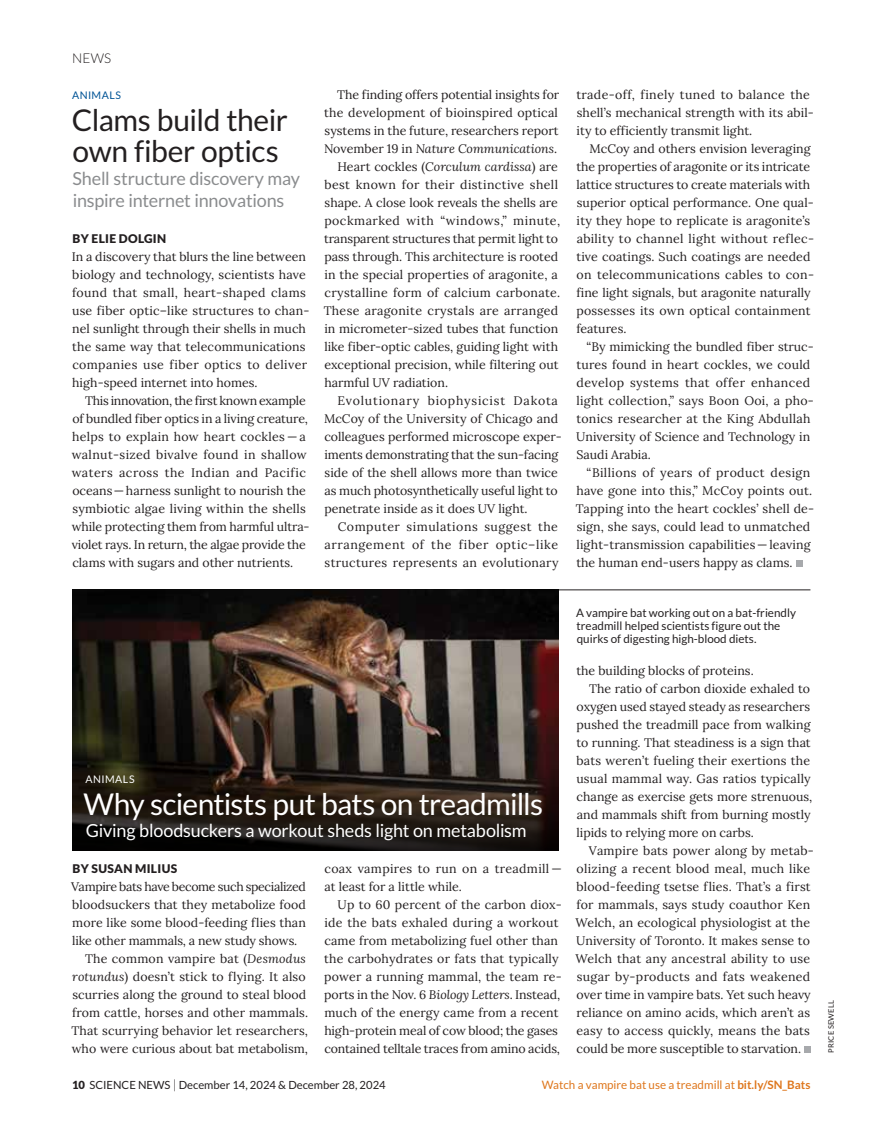
<style>
.page{position:relative;width:878px;height:1134px;background:#fff}
.page>*{position:absolute;margin:0;border:0;box-sizing:border-box;transform-origin:0 0}
.t1{font:30px "Lato";letter-spacing:-.025em;color:#fff}
.t2{font:30px/31.5px "Lato";letter-spacing:-.01em;color:#231f20}
.t3{font:18px/22.5px "Lato";letter-spacing:-.015em;color:#8a8c8e}
.t4{font:18px "Lato";letter-spacing:-.01em;color:#fff}
.t5{font:300 13.5px "Lato";color:#231f20}
.t6{font:12.3px/18px "Lora";letter-spacing:.005em;color:#231f20}
.t7{font:12.3px "Lora";letter-spacing:.025em;color:#231f20}
.t8{font:12.3px "Lora";letter-spacing:.04em;color:#231f20}
.t9{font:12.3px "Lora";letter-spacing:-.015em;color:#231f20}
.t10{font:12.3px "Lora";letter-spacing:-.025em;color:#231f20}
.t11{font:italic 12.3px "Lora";color:#231f20}
.t12{font:12.3px "Lora";letter-spacing:.03em;color:#231f20}
.t13{font:12.3px "Lora";letter-spacing:.05em;color:#231f20}
.t14{font:12.3px "Lora";letter-spacing:.06em;color:#231f20}
.t15{font:900 12px "Lato";letter-spacing:.025em;color:#231f20}
.t16{font:11.7px/13.5px "Lato";color:#231f20}
.t17{font:11.7px "Lato";color:#de761c}
.t18{font:11.25px "Lato";color:#231f20}
.t19{font:10.5px "Lato";letter-spacing:.05em;color:#005496}
.t20{font:10.5px "Lato";letter-spacing:.05em;color:#fff}
.t21{font:7.5px "Lato";letter-spacing:.025em;color:#231f20}
.s1{font-style:normal}
.s2{font-style:italic}
.s3{font-weight:900}
.s4{font-weight:300;font-size:12.75px}
.s5{font-weight:700}
</style>
<div class="page">
<hr style="left:72px;top:590px;width:738px;height:1px;background:#231f20">
<div style="left:803px;top:1046px;width:7px;height:7px;background:#a7a9ac"></div>
<div style="left:795px;top:560px;width:7px;height:7px;background:#a7a9ac"></div>
<img style="left:72px;top:590px;width:486px;height:175px">
<svg style="left:72px;top:765px;width:486px;height:85px;background:#241c15"></svg>
<p class="t5" style="left:72px;top:51px;width:41px">NEWS</p>
<p class="t19" style="left:72px;top:89px;width:51px">ANIMALS</p>
<h1 class="t2" style="left:72px;top:104px;width:217px">Clams build their own fiber optics</h1>
<h2 class="t3" style="left:72px;top:167px;width:229px">Shell structure discovery may inspire internet innovations</h2>
<p class="t15" style="left:72px;top:232px;width:95px">BY ELIE DOLGIN</p>
<p class="t6" style="left:72px;top:247px;width:239px">In a discovery that blurs the line between biology and technology, scientists have found that small, heart-shaped clams use fiber optic–like structures to chan&shy;nel sunlight through their shells in much the same way that telecommunications companies use fiber optics to deliver high-speed internet into homes.</p>
<p class="t6" style="left:72px;top:391px;width:238px;text-indent:13px">This innovation, the first known example of bundled fiber optics in a living creature, helps to explain how heart cockles — a walnut-sized bivalve found in shallow waters across the Indian and Pacific oceans—harness sunlight to nourish the symbiotic algae living within the shells while protecting them from harmful ultra&shy;violet rays. In return, the algae provide the clams with sugars and other nutrients.</p>
<p class="t6" style="left:337px;top:85px;width:224px">The finding offers potential insights for</p>
<p class="t6" style="left:324px;top:103px;width:235px">the development of bioinspired optical</p>
<p class="t6" style="left:324px;top:121px;width:235px">systems in the future, researchers report</p>
<p class="t11" style="left:324px;top:140px;width:235px"><span class="s1">November 19 in</span> Nature Communications<span class="s1">.</span></p>
<p class="t6" style="left:337px;top:157px;width:222px">Heart cockles (<span class="s2">Corculum cardissa</span>) are</p>
<p class="t12" style="left:324px;top:175px;width:235px">best known for their distinctive shell</p>
<p class="t6" style="left:324px;top:193px;width:235px">shape. A close look reveals the shells are</p>
<p class="t8" style="left:324px;top:211px;width:237px">pockmarked with “windows,” minute,</p>
<p class="t9" style="left:324px;top:229px;width:235px">transparent structures that permit light to</p>
<p class="t6" style="left:324px;top:247px;width:235px">pass through. This architecture is rooted</p>
<p class="t6" style="left:324px;top:265px;width:235px">in the special properties of aragonite, a</p>
<p class="t7" style="left:324px;top:283px;width:237px">crystalline form of calcium carbonate.</p>
<p class="t7" style="left:323px;top:301px;width:236px">These aragonite crystals are arranged</p>
<p class="t6" style="left:324px;top:319px;width:235px">in micrometer-sized tubes that function</p>
<p class="t6" style="left:324px;top:337px;width:235px">like fiber-optic cables, guiding light with</p>
<p class="t6" style="left:324px;top:355px;width:235px">exceptional precision, while filtering out</p>
<p class="t6" style="left:324px;top:373px;width:125px">harmful UV radiation.</p>
<p class="t14" style="left:337px;top:391px;width:222px">Evolutionary biophysicist Dakota</p>
<p class="t6" style="left:324px;top:409px;width:236px">McCoy of the University of Chicago and</p>
<p class="t6" style="left:324px;top:427px;width:239px">colleagues performed microscope exper-</p>
<p class="t6" style="left:324px;top:445px;width:235px">iments demonstrating that the sun-facing</p>
<p class="t6" style="left:324px;top:463px;width:235px">side of the shell allows more than twice</p>
<p class="t6" style="left:324px;top:481px;width:235px">as much photosynthetically useful light to</p>
<p class="t6" style="left:324px;top:499px;width:205px">penetrate inside as it does UV light.</p>
<p class="t8" style="left:338px;top:518px;width:222px">Computer simulations suggest the</p>
<p class="t13" style="left:324px;top:536px;width:235px">arrangement of the fiber optic–like</p>
<p class="t7" style="left:324px;top:554px;width:235px">structures represents an evolutionary</p>
<p class="t20" style="left:86px;top:773px;width:51px">ANIMALS</p>
<h1 class="t1" style="left:84px;top:787px;width:461px">Why scientists put bats on treadmills</h1>
<h2 class="t4" style="left:86px;top:820px;width:442px">Giving bloodsuckers a workout sheds light on metabolism</h2>
<p class="t15" style="left:72px;top:862px;width:106px">BY SUSAN MILIUS</p>
<p class="t10" style="left:71px;top:877px;width:236px">Vampire bats have become such specialized</p>
<p class="t6" style="left:72px;top:895px;width:235px">bloodsuckers that they metabolize food</p>
<p class="t6" style="left:72px;top:913px;width:235px">more like some blood-feeding flies than</p>
<p class="t6" style="left:72px;top:931px;width:226px">like other mammals, a new study shows.</p>
<p class="t6" style="left:85px;top:949px;width:222px">The common vampire bat (<span class="s2">Desmodus</span></p>
<p class="t6" style="left:72px;top:967px;width:235px"><span class="s2">rotundus</span>) doesn’t stick to flying. It also</p>
<p class="t6" style="left:72px;top:985px;width:235px">scurries along the ground to steal blood</p>
<p class="t6" style="left:72px;top:1003px;width:237px">from cattle, horses and other mammals.</p>
<p class="t6" style="left:71px;top:1021px;width:238px">That scurrying behavior let researchers,</p>
<p class="t6" style="left:72px;top:1039px;width:238px">who were curious about bat metabolism,</p>
<p class="t6" style="left:324px;top:859px;width:239px">coax vampires to run on a treadmill — at least for a little while.</p>
<p class="t6" style="left:324px;top:895px;width:239px;text-indent:13px">Up to 60 percent of the carbon diox&shy;ide the bats exhaled during a workout came from metabolizing fuel other than the carbohydrates or fats that typically power a running mammal, the team re&shy;ports in the Nov. 6 <span class="s2">Biology Letters</span>. Instead, much of the energy came from a recent high-protein meal of cow blood; the gases contained telltale traces from amino acids,</p>
<p class="t6" style="left:576px;top:85px;width:239px">trade-off, finely tuned to balance the shell’s mechanical strength with its abil&shy;ity to efficiently transmit light.</p>
<p class="t6" style="left:576px;top:139px;width:239px;text-indent:13px">McCoy and others envision leveraging the properties of aragonite or its intricate lattice structures to create materials with superior optical performance. One qual&shy;ity they hope to replicate is aragonite’s ability to channel light without reflec&shy;tive coatings. Such coatings are needed on telecommunications cables to con&shy;fine light signals, but aragonite naturally possesses its own optical containment features.</p>
<p class="t6" style="left:576px;top:337px;width:239px;text-indent:10px">“By mimicking the bundled fiber struc&shy;tures found in heart cockles, we could develop systems that offer enhanced light collection,” says Boon Ooi, a pho&shy;tonics researcher at the King Abdullah University of Science and Technology in Saudi Arabia.</p>
<p class="t6" style="left:575px;top:463px;width:240px;text-indent:11px">“Billions of years of product design have gone into this,” McCoy points out.<br>Tapping into the heart cockles’ shell de&shy;sign, she says, could lead to unmatched light-transmission capabilities — leaving the human end-users happy as clams.</p>
<p class="t16" style="left:576px;top:605px;width:221px">A vampire bat working out on a bat-friendly treadmill helped scientists figure out the quirks of digesting high-blood diets.</p>
<p class="t6" style="left:576px;top:661px;width:179px">the building blocks of proteins.</p>
<p class="t6" style="left:589px;top:679px;width:222px">The ratio of carbon dioxide exhaled to</p>
<p class="t6" style="left:576px;top:697px;width:235px">oxygen used stayed steady as researchers</p>
<p class="t6" style="left:576px;top:715px;width:236px">pushed the treadmill pace from walking</p>
<p class="t6" style="left:576px;top:733px;width:236px">to running. That steadiness is a sign that</p>
<p class="t6" style="left:576px;top:751px;width:235px">bats weren’t fueling their exertions the</p>
<p class="t6" style="left:576px;top:769px;width:236px">usual mammal way. Gas ratios typically</p>
<p class="t6" style="left:576px;top:787px;width:237px">change as exercise gets more strenuous,</p>
<p class="t6" style="left:576px;top:805px;width:235px">and mammals shift from burning mostly</p>
<p class="t6" style="left:576px;top:823px;width:179px">lipids to relying more on carbs.</p>
<p class="t6" style="left:589px;top:841px;width:226px">Vampire bats power along by metab-</p>
<p class="t6" style="left:576px;top:859px;width:235px">olizing a recent blood meal, much like</p>
<p class="t6" style="left:576px;top:877px;width:235px">blood-feeding tsetse flies. That’s a first</p>
<p class="t6" style="left:576px;top:895px;width:235px">for mammals, says study coauthor Ken</p>
<p class="t6" style="left:575px;top:913px;width:236px">Welch, an ecological physiologist at the</p>
<p class="t6" style="left:576px;top:931px;width:235px">University of Toronto. It makes sense to</p>
<p class="t6" style="left:575px;top:949px;width:236px">Welch that any ancestral ability to use</p>
<p class="t7" style="left:576px;top:968px;width:235px">sugar by-products and fats weakened</p>
<p class="t6" style="left:576px;top:985px;width:236px">over time in vampire bats. Yet such heavy</p>
<p class="t6" style="left:576px;top:1003px;width:235px">reliance on amino acids, which aren’t as</p>
<p class="t6" style="left:576px;top:1021px;width:235px">easy to access quickly, means the bats</p>
<p class="t6" style="left:576px;top:1039px;width:226px">could be more susceptible to starvation.</p>
<p class="t18" style="left:72px;top:1079px;width:315px"><span class="s3">10</span> SCIENCE NEWS <span class="s4">|</span> December 14, 2024 &amp; December 28, 2024</p>
<p class="t17" style="left:542px;top:1078px;width:270px">Watch a vampire bat use a treadmill at <span class="s5">bit.ly/SN_Bats</span></p>
<p class="t21" style="left:826px;top:1053px;width:54px;rotate:-90deg">PRICE SEWELL</p>
</div>
